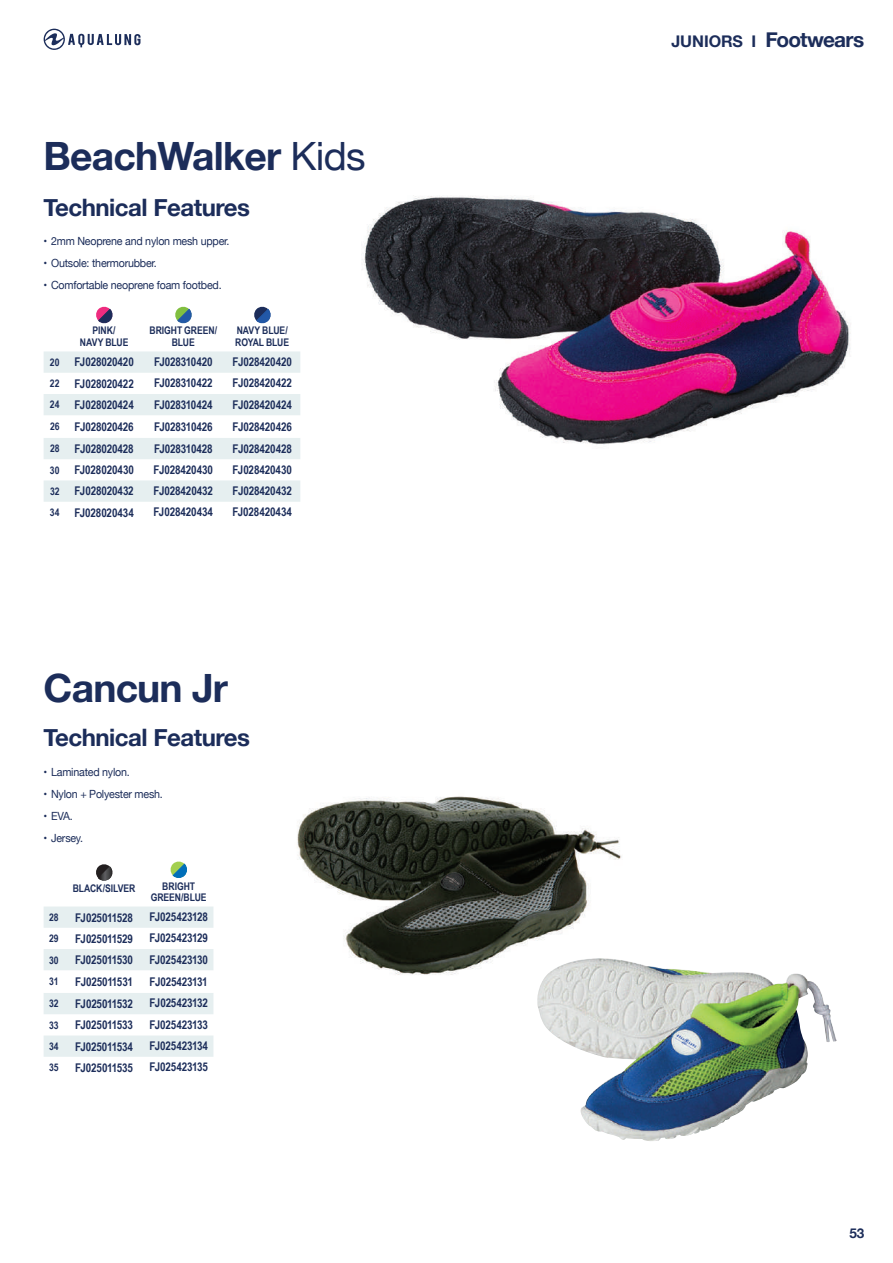
<style>
.page{position:relative;width:893px;height:1263px;background:#fff}
.page>*{position:absolute;margin:0;border:0;box-sizing:border-box;transform-origin:0 0}
.t1{font:700 39px "Helvetica Neue";letter-spacing:-.02em;color:#1c2d5a}
.t2{font:700 24px "Helvetica Neue";letter-spacing:-.02em;color:#1c2d5a}
.t3{font:700 20.85px "Helvetica Neue";letter-spacing:-.04em;color:#1c2d5a}
.t4{font:700 13.5px "Helvetica Neue";color:#1c2d5a}
.t5{font:700 12px "Arial Narrow";letter-spacing:-.01em;color:#1c2d5a}
.t6{font:11.25px "Helvetica Neue";letter-spacing:-.02em;color:#1c2d5a;scale:.95 1}
.t7{font:700 10.5px/11.7px "Arial Narrow";letter-spacing:-.005em;color:#1c2d5a;text-align:center}
.s1{font-weight:400}
.s2{font-size:10.5px}
.s3{font-size:16.05px}
</style>
<div class="page">
<svg style="left:44px;top:29px;width:97px;height:21px"></svg>
<img style="left:362px;top:195px;width:489px;height:250px">
<img style="left:297px;top:796px;width:325px;height:179px">
<img style="left:537px;top:958px;width:300px;height:183px">
<svg style="left:44px;top:906px;width:169px;height:151px"></svg>
<svg style="left:96px;top:864px;width:17px;height:17px"></svg>
<svg style="left:170px;top:861px;width:17px;height:17px"></svg>
<svg style="left:44px;top:351px;width:256px;height:151px"></svg>
<svg style="left:96px;top:306px;width:17px;height:18px"></svg>
<svg style="left:175px;top:306px;width:17px;height:18px"></svg>
<svg style="left:254px;top:306px;width:17px;height:18px"></svg>
<h1 class="t1" style="left:44px;top:126px;width:323px">BeachWalker <span class="s1">Kids</span></h1>
<h2 class="t2" style="left:44px;top:188px;width:208px">Technical Features</h2>
<p class="t6" style="left:44px;top:233px;width:197px">• 2mm Neoprene and nylon mesh upper.</p>
<p class="t6" style="left:44px;top:255px;width:121px">• Outsole: thermorubber.</p>
<p class="t6" style="left:44px;top:277px;width:189px">• Comfortable neoprene foam footbed.</p>
<p class="t7" style="left:80px;top:324px;width:50px">PINK/<br>NAVY BLUE</p>
<p class="t7" style="left:150px;top:324px;width:69px">BRIGHT GREEN/<br>BLUE</p>
<p class="t7" style="left:235px;top:324px;width:55px;text-align:left">NAVY BLUE/<br>ROYAL BLUE</p>
<p class="t7" style="left:50px;top:356px;width:11px">20</p>
<p class="t5" style="left:75px;top:353px;width:61px">FJ028020420</p>
<p class="t5" style="left:154px;top:353px;width:60px">FJ028310420</p>
<p class="t5" style="left:233px;top:353px;width:61px">FJ028420420</p>
<p class="t5" style="left:50px;top:374px;width:85px"><span class="s2">22</span> FJ028020422</p>
<p class="t5" style="left:154px;top:374px;width:60px">FJ028310422</p>
<p class="t5" style="left:233px;top:374px;width:61px">FJ028420422</p>
<p class="t7" style="left:50px;top:398px;width:11px">24</p>
<p class="t5" style="left:75px;top:396px;width:61px">FJ028020424</p>
<p class="t5" style="left:154px;top:395px;width:60px">FJ028310424</p>
<p class="t5" style="left:233px;top:395px;width:61px">FJ028420424</p>
<p class="t7" style="left:50px;top:420px;width:11px">26</p>
<p class="t5" style="left:75px;top:418px;width:61px">FJ028020426</p>
<p class="t5" style="left:154px;top:417px;width:60px">FJ028310426</p>
<p class="t5" style="left:233px;top:417px;width:61px">FJ028420426</p>
<p class="t7" style="left:50px;top:442px;width:11px">28</p>
<p class="t5" style="left:75px;top:440px;width:61px">FJ028020428</p>
<p class="t5" style="left:154px;top:439px;width:60px">FJ028310428</p>
<p class="t5" style="left:233px;top:439px;width:61px">FJ028420428</p>
<p class="t5" style="left:50px;top:461px;width:85px"><span class="s2">30</span> FJ028020430</p>
<p class="t5" style="left:154px;top:460px;width:61px">FJ028420430</p>
<p class="t5" style="left:232px;top:460px;width:61px">FJ028420430</p>
<p class="t7" style="left:50px;top:485px;width:11px">32</p>
<p class="t5" style="left:75px;top:482px;width:61px">FJ028020432</p>
<p class="t5" style="left:154px;top:482px;width:61px">FJ028420432</p>
<p class="t5" style="left:233px;top:482px;width:61px">FJ028420432</p>
<p class="t5" style="left:50px;top:503px;width:85px"><span class="s2">34</span> FJ028020434</p>
<p class="t5" style="left:154px;top:503px;width:61px">FJ028420434</p>
<p class="t5" style="left:232px;top:503px;width:61px">FJ028420434</p>
<h1 class="t1" style="left:44px;top:658px;width:186px">Cancun Jr</h1>
<h2 class="t2" style="left:44px;top:719px;width:208px">Technical Features</h2>
<p class="t6" style="left:44px;top:764px;width:92px">• Laminated nylon.</p>
<p class="t6" style="left:44px;top:786px;width:127px">• Nylon + Polyester mesh.</p>
<p class="t6" style="left:44px;top:808px;width:32px">• EVA.</p>
<p class="t6" style="left:44px;top:830px;width:43px">• Jersey.</p>
<p class="t7" style="left:73px;top:882px;width:64px">BLACK/SILVER</p>
<p class="t7" style="left:151px;top:879px;width:57px">BRIGHT<br>GREEN/BLUE</p>
<p class="t7" style="left:49px;top:911px;width:11px">28</p>
<p class="t5" style="left:75px;top:908px;width:59px">FJ025011528</p>
<p class="t5" style="left:149px;top:908px;width:60px">FJ025423128</p>
<p class="t7" style="left:49px;top:932px;width:11px">29</p>
<p class="t5" style="left:75px;top:929px;width:59px">FJ025011529</p>
<p class="t5" style="left:149px;top:929px;width:60px">FJ025423129</p>
<p class="t7" style="left:49px;top:953px;width:11px">30</p>
<p class="t5" style="left:75px;top:951px;width:59px">FJ025011530</p>
<p class="t5" style="left:149px;top:950px;width:60px">FJ025423130</p>
<p class="t7" style="left:49px;top:975px;width:11px">31</p>
<p class="t5" style="left:75px;top:973px;width:59px">FJ025011531</p>
<p class="t5" style="left:150px;top:973px;width:60px">FJ025423131</p>
<p class="t7" style="left:49px;top:997px;width:11px">32</p>
<p class="t5" style="left:75px;top:995px;width:59px">FJ025011532</p>
<p class="t5" style="left:150px;top:994px;width:60px">FJ025423132</p>
<p class="t7" style="left:49px;top:1019px;width:11px">33</p>
<p class="t5" style="left:75px;top:1016px;width:59px">FJ025011533</p>
<p class="t5" style="left:149px;top:1015px;width:60px">FJ025423133</p>
<p class="t7" style="left:49px;top:1040px;width:11px">34</p>
<p class="t5" style="left:75px;top:1037px;width:60px">FJ025011534</p>
<p class="t5" style="left:149px;top:1037px;width:60px">FJ025423134</p>
<p class="t7" style="left:49px;top:1061px;width:11px">35</p>
<p class="t5" style="left:75px;top:1058px;width:59px">FJ025011535</p>
<p class="t5" style="left:149px;top:1058px;width:60px">FJ025423135</p>
<h3 class="t3" style="left:671px;top:23px;width:194px"><span class="s3">JUNIORS I</span> Footwears</h3>
<p class="t4" style="left:849px;top:1223px;width:16px">53</p>
</div>
